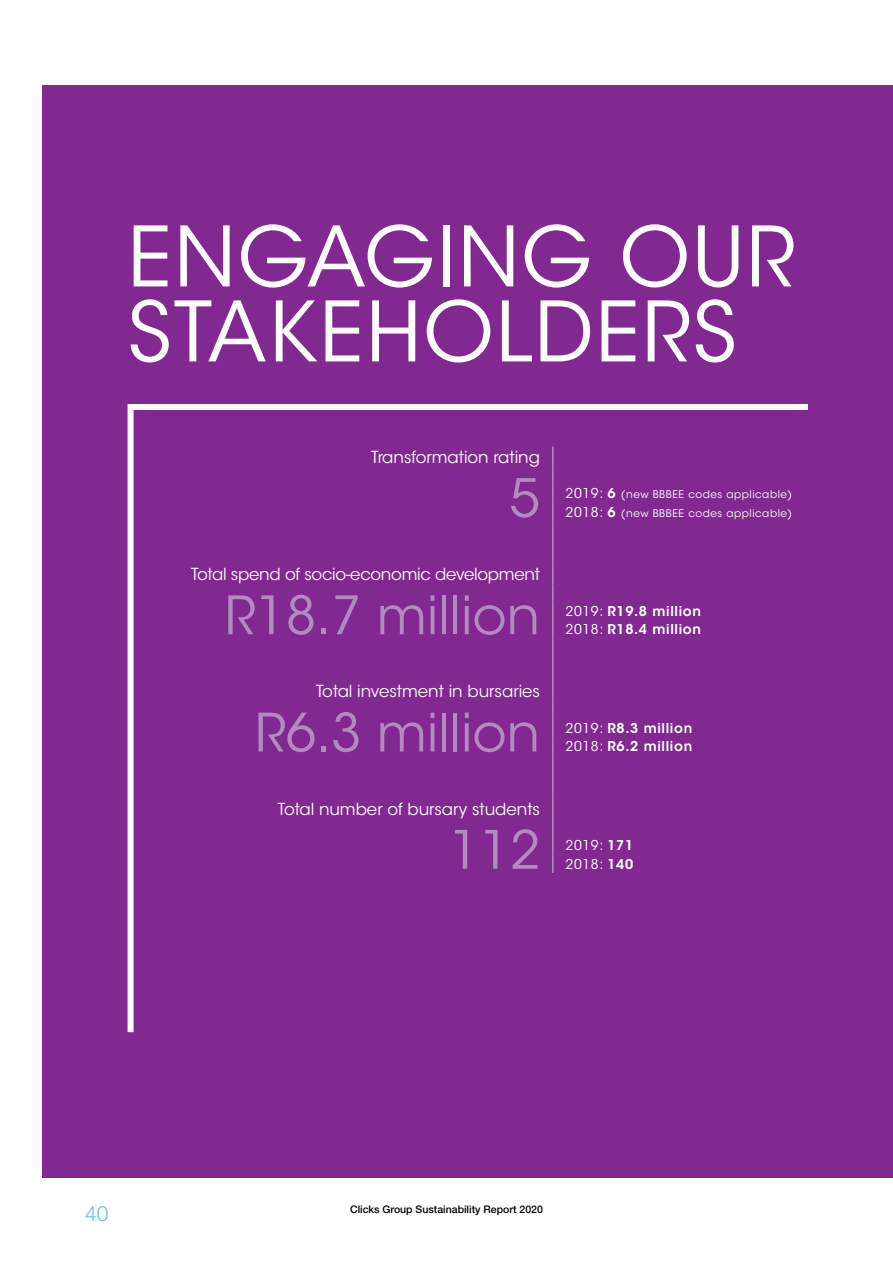
<style>
.page{position:relative;width:893px;height:1263px;background:#fff}
.page>*{position:absolute;margin:0;border:0;box-sizing:border-box;transform-origin:0 0}
.t1{font:82.5px/75px "ITC Avant Garde Std";letter-spacing:.025em;color:#fff}
.t2{font:52.5px "ITC Avant Garde Std";color:#b28abf}
.t3{font:300 21px "Helvetica Neue LT Std";color:#64bde1}
.t4{font:16.5px "ITC Avant Garde Std";color:#fff}
.t5{font:600 13.5px/18.5px "ITC Avant Garde Std";letter-spacing:.05em;color:#fff}
.t6{font:13.5px/18.5px "ITC Avant Garde Std";letter-spacing:.05em;color:#fff}
.t7{font:10.5px/18.5px "ITC Avant Garde Std";letter-spacing:.05em;color:#fff}
.t8{font:500 10.5px "Helvetica Neue LT Std";color:#000}
.s1{font-size:13.5px}
.s2{font-weight:600;font-size:13.5px}
.s3{font-weight:400}
.s4{font-weight:600}
</style>
<div class="page">
<div style="left:43px;top:85px;width:850px;height:1093px;background:#812990"></div>
<svg style="left:127px;top:404px;width:681px;height:629px"></svg>
<h1 class="t1" style="left:128px;top:220px;width:669px">ENGAGING OUR<br>STAKEHOLDERS</h1>
<p class="t4" style="left:371px;top:447px;width:171px">Transformation rating</p>
<h2 class="t2" style="left:510px;top:466px;width:32px">5</h2>
<p class="t7" style="left:566px;top:486px;width:228px"><span class="s1">2019:</span> <span class="s2">6</span> (new BBBEE codes applicable)<br><span class="s1">2018:</span> <span class="s2">6</span> (new BBBEE codes applicable)</p>
<p class="t4" style="left:191px;top:564px;width:350px">Total spend of socio-economic development</p>
<h2 class="t2" style="left:225px;top:583px;width:317px">R18.7 million</h2>
<p class="t5" style="left:566px;top:601px;width:137px"><span class="s3">2019:</span> R19.8 million<br><span class="s3">2018:</span> R18.4 million</p>
<p class="t4" style="left:316px;top:681px;width:225px">Total investment in bursaries</p>
<h2 class="t2" style="left:255px;top:701px;width:287px">R6.3 million</h2>
<p class="t5" style="left:566px;top:719px;width:128px"><span class="s3">2019:</span> R8.3 million<br><span class="s3">2018:</span> R6.2 million</p>
<p class="t4" style="left:278px;top:799px;width:264px">Total number of bursary students</p>
<h2 class="t2" style="left:449px;top:818px;width:92px">112</h2>
<p class="t6" style="left:566px;top:836px;width:69px">2019: <span class="s4">171<br></span>2018: <span class="s4">140</span></p>
<p class="t3" style="left:85px;top:1200px;width:25px">40</p>
<p class="t8" style="left:350px;top:1203px;width:194px">Clicks Group Sustainability Report 2020</p>
</div>
